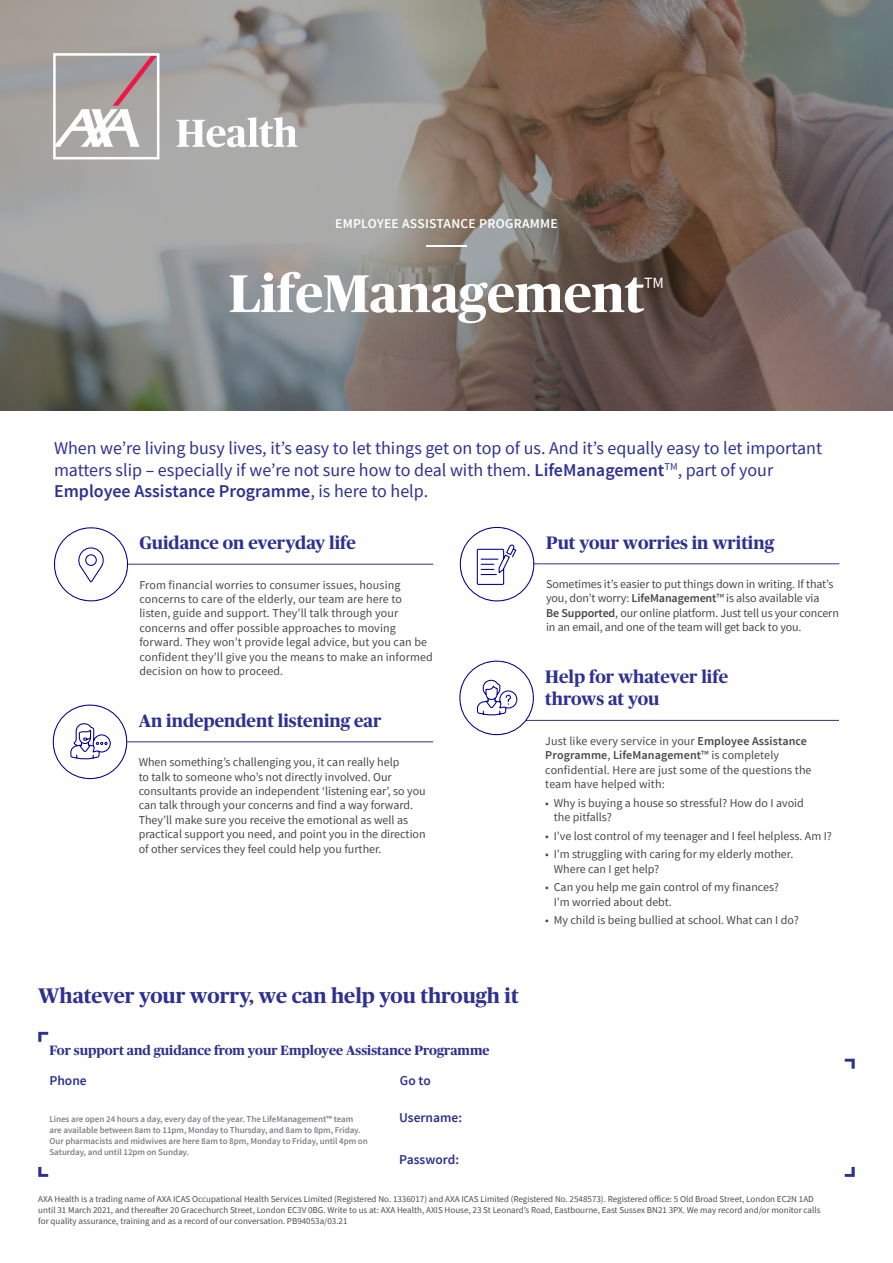
<style>
.page{position:relative;width:893px;height:1263px;background:#fff}
.page>*{position:absolute;margin:0;border:0;box-sizing:border-box;transform-origin:0 0}
.t1{font:700 52.95px "Publico Headline";color:#fff}
.t2{font:700 21px "Publico Headline";color:#2e3092}
.t3{font:18px/21.6px "Source Sans Pro";color:#2e3092}
.t4{font:700 18px/21.6px "Publico Headline";color:#2e3092}
.t5{font:15.75px "Source Sans Pro";color:#fff}
.t6{font:700 13.5px "Publico Headline";color:#2e3092}
.t7{font:600 13.5px "Source Sans Pro";letter-spacing:.02em;color:#fff}
.t8{font:600 13.5px "Source Sans Pro";color:#2e3092}
.t9{font:12px/14.4px "Source Sans Pro";color:#48484a}
.t10{font:9px/10.8px "Source Sans Pro";color:#4d4d4f}
.t11{font:600 9px/10.8px "Source Sans Pro";letter-spacing:-.01em;color:#808285}
.s1{font-weight:600}
</style>
<div class="page">
<svg style="left:0;top:0;width:893px;height:411px;background:#827973"></svg>
<hr style="left:128px;top:564px;width:305px;height:1px;background:#2e3092">
<hr style="left:127px;top:741px;width:306px;height:1px;background:#2e3092">
<svg style="left:53px;top:53px;width:106px;height:106px"></svg>
<svg style="left:177px;top:117px;width:120px;height:30px"></svg>
<hr style="left:426px;top:245px;width:41px;height:2px;background:#fff">
<hr style="left:525px;top:720px;width:314px;height:1px;background:#2e3092">
<hr style="left:534px;top:563px;width:305px;height:1px;background:#2e3092">
<svg style="left:53px;top:705px;width:74px;height:74px"></svg>
<svg style="left:460px;top:527px;width:74px;height:74px"></svg>
<svg style="left:459px;top:661px;width:75px;height:74px"></svg>
<svg style="left:54px;top:527px;width:74px;height:74px"></svg>
<svg style="left:38px;top:1032px;width:10px;height:10px"></svg>
<svg style="left:845px;top:1167px;width:10px;height:10px"></svg>
<svg style="left:38px;top:1167px;width:10px;height:10px"></svg>
<svg style="left:845px;top:1059px;width:10px;height:10px"></svg>
<p class="t7" style="left:335px;top:215px;width:224px">EMPLOYEE ASSISTANCE PROGRAMME</p>
<h1 class="t1" style="left:229px;top:255px;width:417px">LifeManagement</h1>
<h3 class="t5" style="left:644px;top:273px;width:21px">TM</h3>
<p class="t3" style="left:54px;top:437px;width:770px">When we’re living busy lives, it’s easy to let things get on top of us. And it’s equally easy to let important matters slip – especially if we’re not sure how to deal with them. <span class="s1">LifeManagement</span><sup>TM</sup>, part of your<br><span class="s1">Employee Assistance Programme</span>, is here to help.</p>
<h3 class="t4" style="left:139px;top:531px;width:218px">Guidance on everyday life</h3>
<p class="t9" style="left:139px;top:577px;width:295px">From financial worries to consumer issues, housing concerns to care of the elderly, our team are here to listen, guide and support. They’ll talk through your concerns and offer possible approaches to moving forward. They won’t provide legal advice, but you can be confident they’ll give you the means to make an informed decision on how to proceed.</p>
<h3 class="t4" style="left:139px;top:709px;width:244px">An independent listening ear</h3>
<p class="t9" style="left:139px;top:755px;width:289px">When something’s challenging you, it can really help<br>to talk to someone who’s not directly involved. Our consultants provide an independent ‘listening ear’, so you can talk through your concerns and find a way forward.<br>They’ll make sure you receive the emotional as well as practical support you need, and point you in the direction of other services they feel could help you further.</p>
<h2 class="t2" style="left:38px;top:981px;width:482px">Whatever your worry, we can help you through it</h2>
<p class="t6" style="left:49px;top:1041px;width:442px">For support and guidance from your Employee Assistance Programme</p>
<p class="t8" style="left:49px;top:1072px;width:39px">Phone</p>
<p class="t8" style="left:400px;top:1072px;width:32px">Go to</p>
<p class="t11" style="left:49px;top:1114px;width:320px">Lines are open 24 hours a day, every day of the year. The LifeManagement™ team are available between 8am to 11pm, Monday to Thursday, and 8am to 8pm, Friday.<br>Our pharmacists and midwives are here 8am to 8pm, Monday to Friday, until 4pm on Saturday, and until 12pm on Sunday.</p>
<p class="t8" style="left:399px;top:1109px;width:65px">Username:</p>
<p class="t8" style="left:399px;top:1150px;width:61px">Password:</p>
<h3 class="t4" style="left:546px;top:531px;width:230px">Put your worries in writing</h3>
<p class="t9" style="left:546px;top:576px;width:294px">Sometimes it’s easier to put things down in writing. If that’s you, don’t worry: <span class="s1">LifeManagement</span>™ is also available via<br><span class="s1">Be Supported</span>, our online platform. Just tell us your concern in an email, and one of the team will get back to you.</p>
<h3 class="t4" style="left:545px;top:665px;width:184px">Help for whatever life throws at you</h3>
<p class="t9" style="left:545px;top:733px;width:268px">Just like every service in your <span class="s1">Employee Assistance Programme</span>, <span class="s1">LifeManagement</span>™ is completely confidential. Here are just some of the questions the team have helped with:</p>
<p class="t9" style="left:554px;top:795px;width:251px;text-indent:-8px">• Why is buying a house so stressful? How do I avoid the pitfalls?</p>
<p class="t9" style="left:545px;top:828px;width:288px">• I’ve lost control of my teenager and I feel helpless. Am I?</p>
<p class="t9" style="left:554px;top:847px;width:241px;text-indent:-8px">• I’m struggling with caring for my elderly mother.<br>Where can I get help?</p>
<p class="t9" style="left:554px;top:880px;width:227px;text-indent:-8px">• Can you help me gain control of my finances?<br>I’m worried about debt.</p>
<p class="t9" style="left:545px;top:913px;width:255px">• My child is being bullied at school. What can I do?</p>
<p class="t10" style="left:38px;top:1194px;width:784px">AXA Health is a trading name of AXA ICAS Occupational Health Services Limited (Registered No. 1336017) and AXA ICAS Limited (Registered No. 2548573). Registered office: 5 Old Broad Street, London EC2N 1AD until 31 March 2021, and thereafter 20 Gracechurch Street, London EC3V 0BG. Write to us at: AXA Health, AXIS House, 23 St Leonard’s Road, Eastbourne, East Sussex BN21 3PX. We may record and/or monitor calls for quality assurance, training and as a record of our conversation. PB94053a/03.21</p>
</div>
